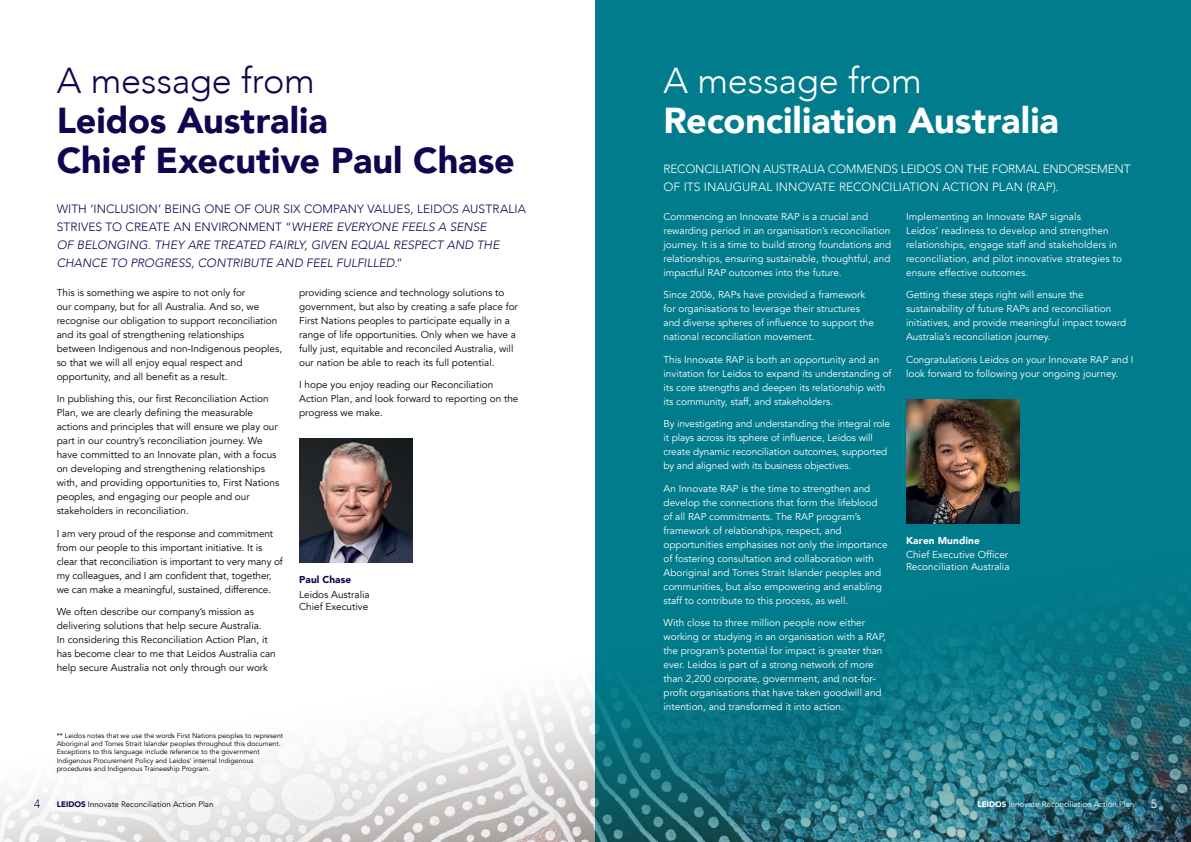
<style>
.page{position:relative;width:1191px;height:842px;background:#fff}
.page>*{position:absolute;margin:0;border:0;box-sizing:border-box;transform-origin:0 0}
.t1{font:900 36px/40px "Avenir";color:#12044e}
.t2{font:900 36px "Avenir";color:#fff}
.t3{font:300 36px "Avenir";letter-spacing:-.005em;color:#fff}
.t4{font:300 36px "Avenir";letter-spacing:-.005em;color:#12044e}
.t5{font:italic 300 12px/18px "Avenir";color:#12044e}
.t6{font:300 12px/18px "Avenir";letter-spacing:-.01em;color:#fff}
.t7{font:300 12px "Avenir";color:#12044e}
.t8{font:10px/14px "Avenir";color:#fff}
.t9{font:10px/14px "Avenir";color:#000}
.t10{font:900 10px "Avenir";letter-spacing:.015em;color:#fff}
.t11{font:900 10px "Avenir";letter-spacing:.01em;color:#12044e}
.t12{font:8px "Avenir";color:#000}
.t13{font:8px "Avenir";color:#fff}
.t14{font:7px/8.4px "Avenir";color:#000}
.s1{font-style:normal}
.s2{font-weight:900;color:#12044e}
.s3{font-weight:900}
</style>
<div class="page">
<div style="left:595px;top:0;width:596px;height:842px;background:#007c8c"></div>
<img style="left:0;top:460px;width:1191px;height:382px">
<img style="left:906px;top:399px;width:113px;height:124px">
<img style="left:299px;top:439px;width:113px;height:124px">
<h1 class="t4" style="left:57px;top:59px;width:260px">A message from</h1>
<h1 class="t1" style="left:57px;top:99px;width:459px">Leidos Australia<br>Chief Executive Paul Chase</h1>
<p class="t5" style="left:57px;top:200px;width:471px"><span class="s1">WITH ‘INCLUSION’ BEING ONE OF OUR SIX COMPANY VALUES, LEIDOS AUSTRALIA STRIVES TO CREATE AN ENVIRONMENT “</span>WHERE EVERYONE FEELS A SENSE<br>OF BELONGING. THEY ARE TREATED FAIRLY, GIVEN EQUAL RESPECT AND THE CHANCE TO PROGRESS, CONTRIBUTE AND FEEL FULFILLED<span class="s1">.”</span></p>
<p class="t9" style="left:57px;top:285px;width:227px">This is something we aspire to not only for<br>our company, but for all Australia. And so, we recognise our obligation to support reconciliation and its goal of strengthening relationships between Indigenous and non-Indigenous peoples, so that we will all enjoy equal respect and opportunity, and all benefit as a result.</p>
<p class="t9" style="left:57px;top:392px;width:224px">In publishing this, our first Reconciliation Action Plan, we are clearly defining the measurable actions and principles that will ensure we play our part in our country’s reconciliation journey. We have committed to an Innovate plan, with a focus on developing and strengthening relationships with, and providing opportunities to, First Nations peoples, and engaging our people and our stakeholders in reconciliation.</p>
<p class="t9" style="left:57px;top:526px;width:228px">I am very proud of the response and commitment from our people to this important initiative. It is clear that reconciliation is important to very many of my colleagues, and I am confident that, together, we can make a meaningful, sustained, difference.</p>
<p class="t9" style="left:57px;top:605px;width:221px">We often describe our company’s mission as delivering solutions that help secure Australia.<br>In considering this Reconciliation Action Plan, it has become clear to me that Leidos Australia can help secure Australia not only through our work</p>
<p class="t9" style="left:299px;top:285px;width:220px">providing science and technology solutions to government, but also by creating a safe place for First Nations peoples to participate equally in a range of life opportunities. Only when we have a fully just, equitable and reconciled Australia, will our nation be able to reach its full potential.</p>
<p class="t9" style="left:299px;top:378px;width:221px">I hope you enjoy reading our Reconciliation<br>Action Plan, and look forward to reporting on the progress we make.</p>
<p class="t11" style="left:299px;top:571px;width:54px">Paul Chase</p>
<p class="t9" style="left:299px;top:589px;width:72px;line-height:12px">Leidos Australia<br>Chief Executive</p>
<p class="t14" style="left:57px;top:731px;width:228px">** Leidos notes that we use the words First Nations peoples to represent Aboriginal and Torres Strait Islander peoples throughout this document.<br>Exceptions to this language include reference to the government Indigenous Procurement Policy and Leidos’ internal Indigenous procedures and Indigenous Traineeship Program.</p>
<h1 class="t3" style="left:663px;top:59px;width:260px">A message from</h1>
<h1 class="t2" style="left:663px;top:89px;width:397px">Reconciliation Australia</h1>
<p class="t6" style="left:663px;top:160px;width:468px">RECONCILIATION AUSTRALIA COMMENDS LEIDOS ON THE FORMAL ENDORSEMENT<br>OF ITS INAUGURAL INNOVATE RECONCILIATION ACTION PLAN (RAP).</p>
<p class="t8" style="left:663px;top:209px;width:229px">Commencing an Innovate RAP is a crucial and rewarding period in an organisation’s reconciliation journey. It is a time to build strong foundations and relationships, ensuring sustainable, thoughtful, and impactful RAP outcomes into the future.</p>
<p class="t8" style="left:663px;top:288px;width:212px">Since 2006, RAPs have provided a framework for organisations to leverage their structures and diverse spheres of influence to support the national reconciliation movement.</p>
<p class="t8" style="left:663px;top:352px;width:229px">This Innovate RAP is both an opportunity and an invitation for Leidos to expand its understanding of its core strengths and deepen its relationship with its community, staff, and stakeholders.</p>
<p class="t8" style="left:663px;top:417px;width:228px">By investigating and understanding the integral role it plays across its sphere of influence, Leidos will create dynamic reconciliation outcomes, supported by and aligned with its business objectives.</p>
<p class="t8" style="left:663px;top:481px;width:226px">An Innovate RAP is the time to strengthen and develop the connections that form the lifeblood of all RAP commitments. The RAP program’s framework of relationships, respect, and opportunities emphasises not only the importance of fostering consultation and collaboration with Aboriginal and Torres Strait Islander peoples and communities, but also empowering and enabling staff to contribute to this process, as well.</p>
<p class="t8" style="left:663px;top:616px;width:224px">With close to three million people now either working or studying in an organisation with a RAP, the program’s potential for impact is greater than ever. Leidos is part of a strong network of more than 2,200 corporate, government, and not-for&shy;profit organisations that have taken goodwill and intention, and transformed it into action.</p>
<p class="t8" style="left:906px;top:209px;width:218px">Implementing an Innovate RAP signals<br>Leidos’ readiness to develop and strengthen relationships, engage staff and stakeholders in reconciliation, and pilot innovative strategies to ensure effective outcomes.</p>
<p class="t8" style="left:906px;top:288px;width:222px">Getting these steps right will ensure the sustainability of future RAPs and reconciliation initiatives, and provide meaningful impact toward Australia’s reconciliation journey.</p>
<p class="t8" style="left:906px;top:352px;width:229px">Congratulations Leidos on your Innovate RAP and I look forward to following your ongoing journey.</p>
<p class="t10" style="left:906px;top:532px;width:75px">Karen Mundine</p>
<p class="t8" style="left:906px;top:549px;width:105px;line-height:12px">Chief Executive Officer<br>Reconciliation Australia</p>
<p class="t7" style="left:34px;top:797px;width:8px">4</p>
<p class="t12" style="left:57px;top:799px;width:158px"><span class="s2">LEIDOS</span> Innovate Reconciliation Action Plan</p>
<p class="t13" style="left:977px;top:799px;width:158px"><span class="s3">LEIDOS</span> Innovate Reconciliation Action Plan</p>
<p class="t6" style="left:1150px;top:795px;width:8px">5</p>
</div>
